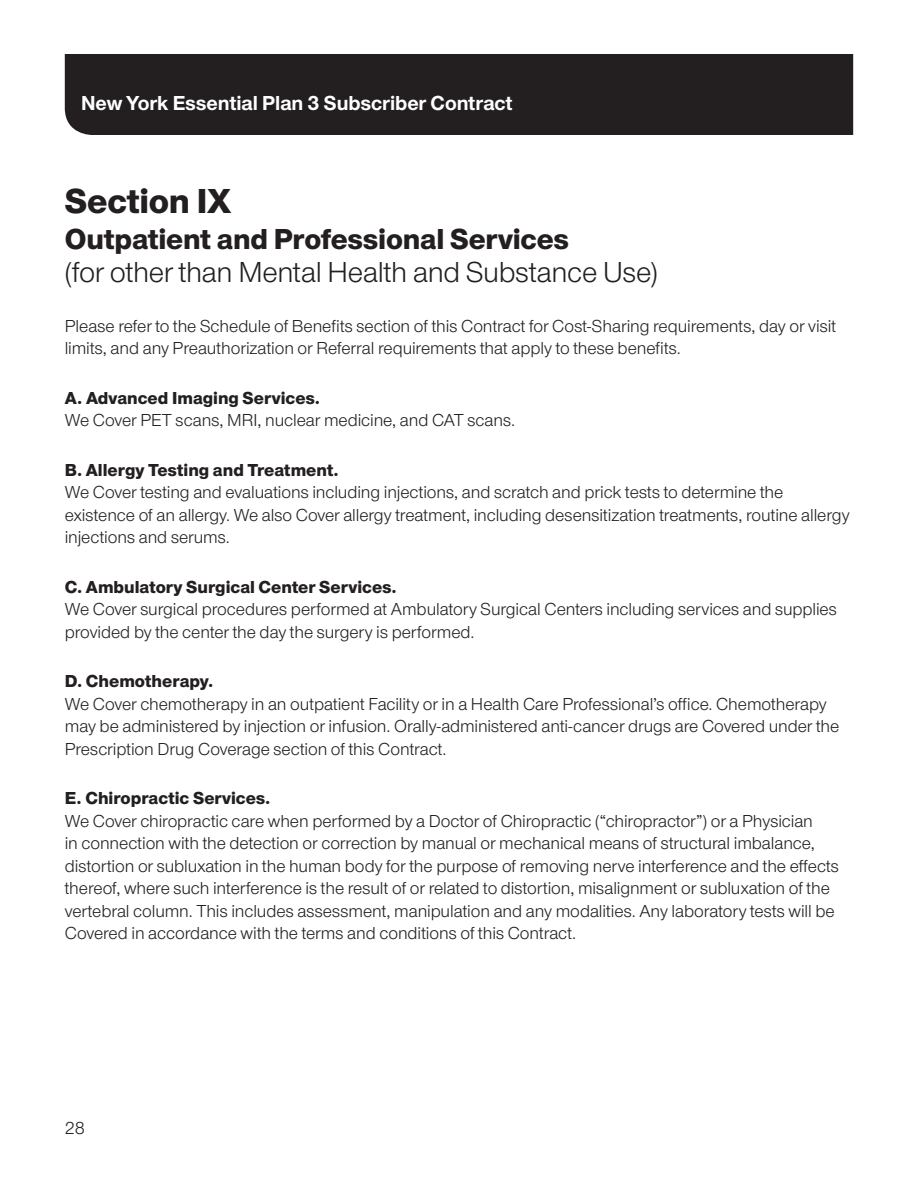
<style>
.page{position:relative;width:918px;height:1188px;background:#fff}
.page>*{position:absolute;margin:0;border:0;box-sizing:border-box;transform-origin:0 0}
.Section_heads___noDo{font:800 36px "UHC Sans";letter-spacing:-.005em;color:#231f20}
.Section_heads___noDo-2{font:30px/33px "UHC Sans";letter-spacing:-.01em;color:#231f20}
.t1{font:700 21px "UHC Sans";color:#fff}
.Body___12_15{font:18px/22.5px "UHC Sans";letter-spacing:-.005em;color:#231f20}
.SUB_Subhead___12_15{font:800 18px "UHC Sans";color:#231f20}
.s1{font-weight:800}
</style>
<div class="page">
<div style="left:65px;top:54px;width:788px;height:81px;background:#231f20"></div>
<p class="t1" style="left:81px;top:88px;width:433px">New York Essential Plan 3 Subscriber Contract</p>
<p class="Section_heads___noDo" style="left:65px;top:176px;width:168px">Section IX</p>
<p class="Section_heads___noDo-2" style="left:65px;top:222px;width:595px"><span class="s1">Outpatient and Professional Services<br></span>(for other than Mental Health and Substance Use)</p>
<p class="Body___12_15" style="left:65px;top:314px;width:773px">Please refer to the Schedule of Benefits section of this Contract for Cost-Sharing requirements, day or visit limits, and any Preauthorization or Referral requirements that apply to these benefits.</p>
<p class="SUB_Subhead___12_15" style="left:65px;top:385px;width:257px">A. Advanced Imaging Services.</p>
<p class="Body___12_15" style="left:65px;top:408px;width:452px">We Cover PET scans, MRI, nuclear medicine, and CAT scans.</p>
<p class="SUB_Subhead___12_15" style="left:65px;top:457px;width:276px">B. Allergy Testing and Treatment.</p>
<p class="Body___12_15" style="left:65px;top:480px;width:786px">We Cover testing and evaluations including injections, and scratch and prick tests to determine the existence of an allergy. We also Cover allergy treatment, including desensitization treatments, routine allergy injections and serums.</p>
<p class="SUB_Subhead___12_15" style="left:65px;top:574px;width:333px">C. Ambulatory Surgical Center Services.</p>
<p class="Body___12_15" style="left:65px;top:597px;width:774px">We Cover surgical procedures performed at Ambulatory Surgical Centers including services and supplies provided by the center the day the surgery is performed.</p>
<p class="SUB_Subhead___12_15" style="left:65px;top:668px;width:150px">D. Chemotherapy.</p>
<p class="Body___12_15" style="left:65px;top:692px;width:776px">We Cover chemotherapy in an outpatient Facility or in a Health Care Professional’s office. Chemotherapy may be administered by injection or infusion. Orally-administered anti-cancer drugs are Covered under the<br>Prescription Drug Coverage section of this Contract.</p>
<p class="SUB_Subhead___12_15" style="left:65px;top:785px;width:207px">E. Chiropractic Services.</p>
<p class="Body___12_15" style="left:65px;top:809px;width:776px">We Cover chiropractic care when performed by a Doctor of Chiropractic (“chiropractor”) or a Physician<br>in connection with the detection or correction by manual or mechanical means of structural imbalance, distortion or subluxation in the human body for the purpose of removing nerve interference and the effects thereof, where such interference is the result of or related to distortion, misalignment or subluxation of the vertebral column. This includes assessment, manipulation and any modalities. Any laboratory tests will be Covered in accordance with the terms and conditions of this Contract.</p>
<p class="Body___12_15" style="left:65px;top:1116px;width:22px">28</p>
</div>
